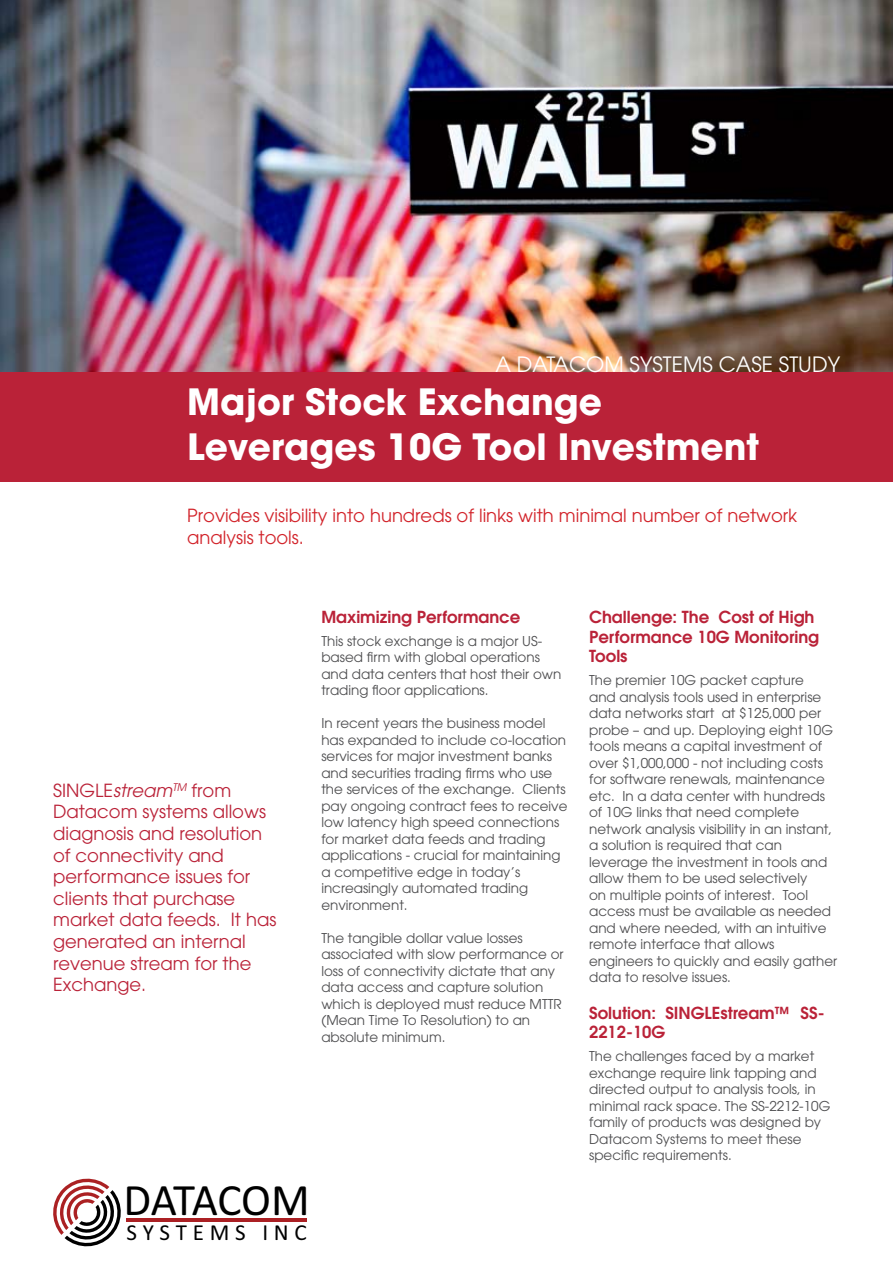
<style>
.page{position:relative;width:893px;height:1263px;background:#fff}
.page>*{position:absolute;margin:0;border:0;box-sizing:border-box;transform-origin:0 0}
.t1{font:45.15px "Calibri";letter-spacing:-.01em;color:#000}
.t2{font:700 36px/45px "Avant Garde";color:#fff}
.t3{font:22.95px "Calibri";letter-spacing:.25em;color:#000}
.t4{font:21px "Avant Garde";color:#fff}
.t5{font:18px/21.6px "Avant Garde";color:#ba2238}
.t6{font:18px/21.6px "Avant Garde";color:#d2232a}
.t7{font:600 16.5px/19.8px "Avant Garde";color:#ba2238}
.t8{font:13.5px/16.5px "Avant Garde";color:#4d4d4f}
.s1{font-style:italic}
</style>
<div class="page">
<img style="left:0;top:0;width:893px;height:372px">
<div style="left:0;top:372px;width:893px;height:110px;background:#ba2238"></div>
<svg style="left:53px;top:1179px;width:68px;height:67px"></svg>
<hr style="left:126px;top:1218px;width:181px;height:4px;background:#ab2024">
<h3 class="t4" style="left:496px;top:352px;width:346px">A DATACOM SYSTEMS CASE STUDY</h3>
<h2 class="t2" style="left:187px;top:379px;width:573px">Major Stock Exchange<br>Leverages 10G Tool Investment</h2>
<h3 class="t6" style="left:187px;top:505px;width:612px">Provides visibility into hundreds of links with minimal number of network analysis tools.</h3>
<h3 class="t5" style="left:53px;top:779px;width:225px">SINGLE<span class="s1">stream</span><sup>TM</sup> from<br>Datacom systems allows diagnosis and resolution of connectivity and performance issues for clients that purchase market data feeds. It has generated an internal revenue stream for the<br>Exchange.</h3>
<p class="t7" style="left:321px;top:606px;width:201px">Maximizing Performance</p>
<p class="t8" style="left:321px;top:632px;width:241px">This stock exchange is a major US&shy;based firm with global operations and data centers that host their own trading floor applications.</p>
<p class="t8" style="left:321px;top:715px;width:248px">In recent years the business model has expanded to include co-location services for major investment banks and securities trading firms who use the services of the exchange. Clients pay ongoing contract fees to receive low latency high speed connections for market data feeds and trading applications - crucial for maintaining a competitive edge in today’s increasingly automated trading environment.</p>
<p class="t8" style="left:321px;top:929px;width:244px">The tangible dollar value losses associated with slow performance or loss of connectivity dictate that any data access and capture solution which is deployed must reduce MTTR (Mean Time To Resolution) to an absolute minimum.</p>
<h1 class="t1" style="left:124px;top:1172px;width:188px">DATACOM</h1>
<h3 class="t3" style="left:126px;top:1218px;width:182px">SYSTEMS INC</h3>
<p class="t7" style="left:589px;top:606px;width:232px">Challenge: The Cost of High<br>Performance 10G Monitoring<br>Tools</p>
<p class="t8" style="left:589px;top:672px;width:250px">The premier 10G packet capture<br>and analysis tools used in enterprise data networks start at $125,000 per probe – and up. Deploying eight 10G tools means a capital investment of over $1,000,000 - not including costs for software renewals, maintenance etc. In a data center with hundreds of 10G links that need complete network analysis visibility in an instant, a solution is required that can leverage the investment in tools and allow them to be used selectively<br>on multiple points of interest. Tool access must be available as needed and where needed, with an intuitive remote interface that allows engineers to quickly and easily gather data to resolve issues.</p>
<p class="t7" style="left:589px;top:1002px;width:237px">Solution: SINGLEstream™ SS-<br>2212-10G</p>
<p class="t8" style="left:589px;top:1048px;width:243px">The challenges faced by a market exchange require link tapping and directed output to analysis tools, in minimal rack space. The SS-2212-10G family of products was designed by<br>Datacom Systems to meet these specific requirements.</p>
</div>
